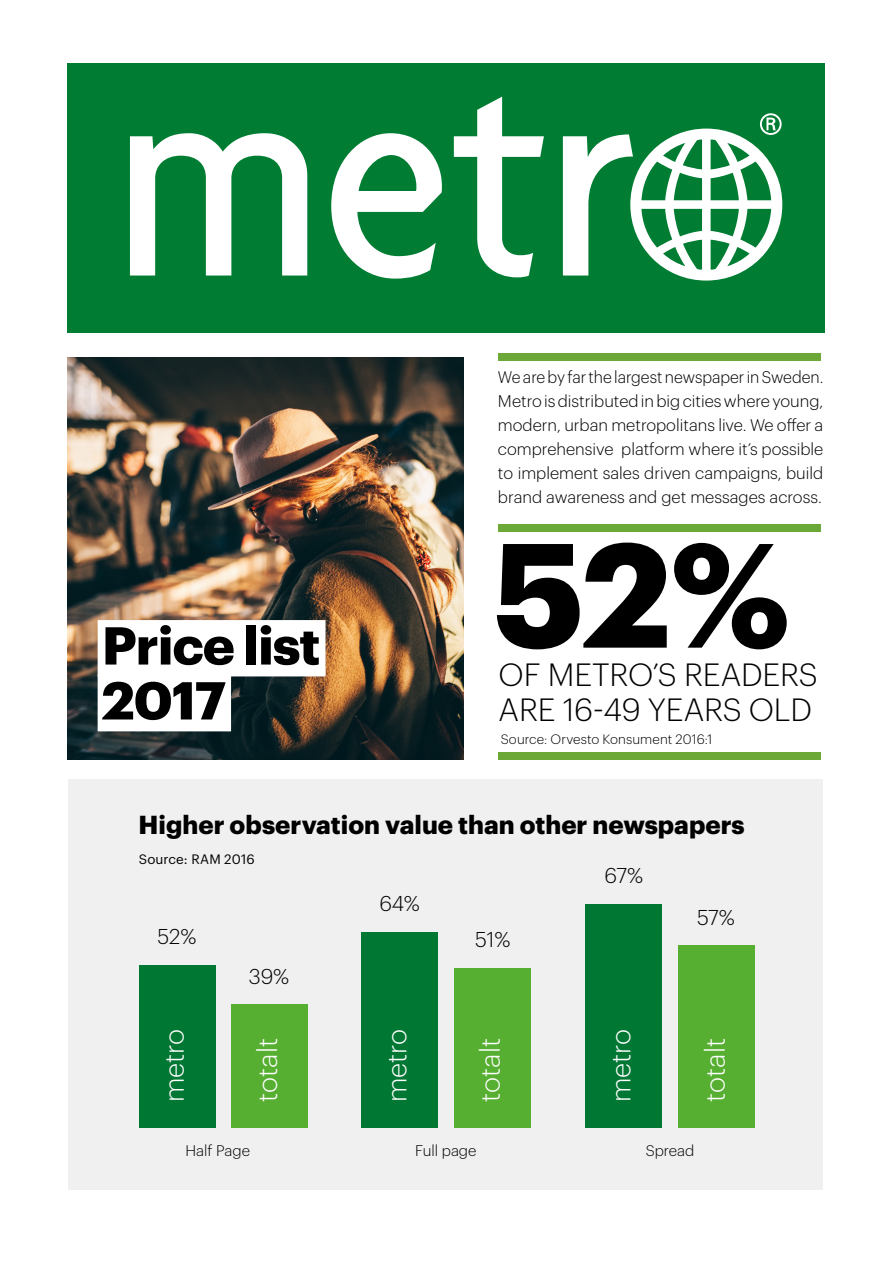
<style>
.page{position:relative;width:893px;height:1263px;background:#fff}
.page>*{position:absolute;margin:0;border:0;box-sizing:border-box;transform-origin:0 0}
.t1{font:700 144.9px "Graphik";color:#000}
._002_Headline_bilden{font:700 52.2px "Graphik";letter-spacing:-.02em;color:#000}
.t2{font:300 31.5px/35px "Graphik";letter-spacing:-.005em;color:#000}
.RUBRIK_HUVUD{font:300 27px "Graphik";color:#fff}
.RUBRIK_HUVUD-2{font:700 25.5px "Graphik";color:#000}
.RUBRIK_HUVUD-3{font:300 21px "Graphik";letter-spacing:-.01em;color:#000}
.t3{font:300 16.5px/24px "Graphik";color:#000;text-align:justify;scale:.96 1}
.RUBRIK_HUVUD-4{font:300 15px "Graphik";color:#000}
.INFOTEXT_med_högerTA{font:300 13.35px "Graphik";letter-spacing:.01em;color:#000}
.INFOTEXT_med_högerTA-2{font:13.35px "Graphik";letter-spacing:.005em;color:#000}
</style>
<div class="page">
<div style="left:68px;top:64px;width:757px;height:269px;background:#007d32"></div>
<svg style="left:130px;top:133px;width:177px;height:142px"></svg>
<svg style="left:331px;top:133px;width:111px;height:146px"></svg>
<svg style="left:454px;top:97px;width:90px;height:180px"></svg>
<svg style="left:563px;top:113px;width:219px;height:168px"></svg>
<img style="left:68px;top:357px;width:396px;height:403px">
<div style="left:98px;top:620px;width:228px;height:56px;background:#fff"></div>
<div style="left:98px;top:675px;width:133px;height:56px;background:#fff"></div>
<div style="left:498px;top:354px;width:323px;height:7px;background:#6ba837"></div>
<div style="left:498px;top:524px;width:323px;height:7px;background:#6ba837"></div>
<div style="left:498px;top:753px;width:323px;height:7px;background:#6ba837"></div>
<div style="left:68px;top:779px;width:755px;height:410px;background:#f0f0f0"></div>
<div style="left:231px;top:1005px;width:76px;height:123px;background:#56af31"></div>
<div style="left:139px;top:965px;width:76px;height:163px;background:#007732"></div>
<div style="left:455px;top:968px;width:76px;height:160px;background:#56af31"></div>
<div style="left:361px;top:932px;width:77px;height:196px;background:#007732"></div>
<div style="left:678px;top:946px;width:76px;height:182px;background:#56af31"></div>
<div style="left:585px;top:904px;width:77px;height:224px;background:#007732"></div>
<p class="_002_Headline_bilden" style="left:102px;top:605px;width:220px">Price list</p>
<p class="_002_Headline_bilden" style="left:102px;top:660px;width:126px">2017</p>
<p class="t3" style="left:498px;top:363px;width:340px">We are by far the largest newspaper in Sweden.<br>Metro is distributed in big cities where young, modern, urban metropolitans live. We offer a comprehensive platform where it’s possible to implement sales driven campaigns, build brand awareness and get messages across.</p>
<p class="t1" style="left:493px;top:483px;width:299px">52%</p>
<p class="t2" style="left:499px;top:655px;width:321px">OF METRO’S READERS<br>ARE 16-49 YEARS OLD</p>
<p class="INFOTEXT_med_högerTA" style="left:501px;top:729px;width:213px">Source: Orvesto Konsument 2016:1</p>
<p class="RUBRIK_HUVUD-2" style="left:139px;top:805px;width:608px">Higher observation value than other newspapers</p>
<p class="INFOTEXT_med_högerTA-2" style="left:139px;top:849px;width:117px">Source: RAM 2016</p>
<p class="RUBRIK_HUVUD-3" style="left:158px;top:921px;width:40px">52%</p>
<p class="RUBRIK_HUVUD-3" style="left:249px;top:961px;width:42px">39%</p>
<p class="RUBRIK_HUVUD-3" style="left:379px;top:888px;width:42px">64%</p>
<p class="RUBRIK_HUVUD-3" style="left:475px;top:924px;width:37px">51%</p>
<p class="RUBRIK_HUVUD-3" style="left:604px;top:860px;width:40px">67%</p>
<p class="RUBRIK_HUVUD-3" style="left:697px;top:902px;width:39px">57%</p>
<p class="RUBRIK_HUVUD" style="left:154px;top:1102px;width:75px;rotate:-90deg">metro</p>
<p class="RUBRIK_HUVUD" style="left:248px;top:1102px;width:65px;rotate:-90deg">totalt</p>
<p class="RUBRIK_HUVUD" style="left:377px;top:1102px;width:75px;rotate:-90deg">metro</p>
<p class="RUBRIK_HUVUD" style="left:470px;top:1102px;width:65px;rotate:-90deg">totalt</p>
<p class="RUBRIK_HUVUD" style="left:601px;top:1102px;width:75px;rotate:-90deg">metro</p>
<p class="RUBRIK_HUVUD" style="left:695px;top:1102px;width:65px;rotate:-90deg">totalt</p>
<p class="RUBRIK_HUVUD-4" style="left:186px;top:1139px;width:66px">Half Page</p>
<p class="RUBRIK_HUVUD-4" style="left:415px;top:1139px;width:63px">Full page</p>
<p class="RUBRIK_HUVUD-4" style="left:646px;top:1139px;width:50px">Spread</p>
</div>
